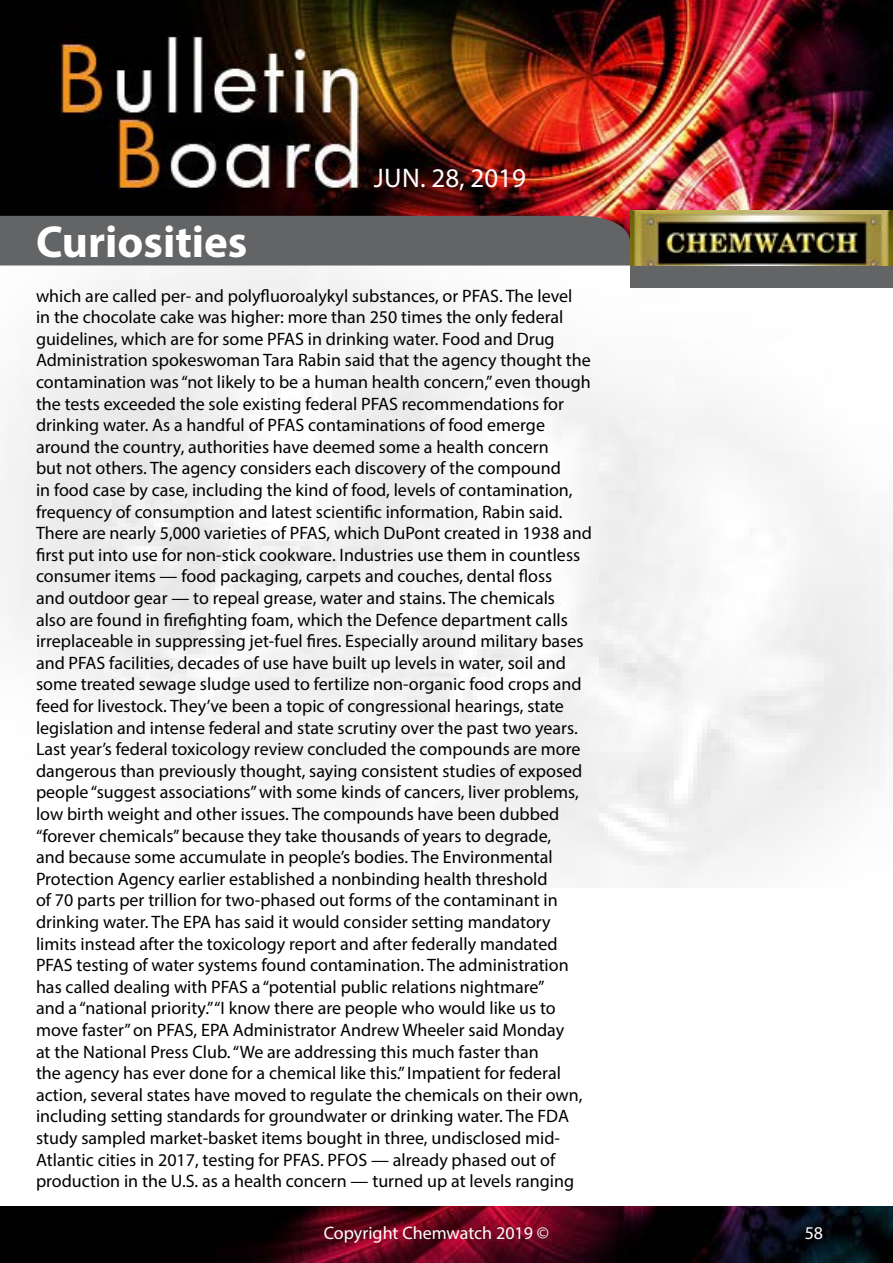
<style>
.page{position:relative;width:893px;height:1263px;background:#fff}
.page>*{position:absolute;margin:0;border:0;box-sizing:border-box;transform-origin:0 0}
.t1{font:700 45px "Myriad Pro";color:#fff}
.t2{font:27px "Myriad Pro";color:#fff}
.t3{font:18px/21.6px "Myriad Pro";color:#000}
.t4{font:18px "Myriad Pro";color:#fff}
</style>
<div class="page">
<img style="left:0;top:0;width:893px;height:887px">
<img style="left:892px;top:288px;width:1px;height:599px">
<div style="left:630px;top:265px;width:263px;height:23px;background:#636466"></div>
<img style="left:630px;top:210px;width:262px;height:56px">
<div style="left:0;top:216px;width:630px;height:50px;background:#636466"></div>
<img style="left:0;top:1206px;width:893px;height:57px">
<h2 class="t2" style="left:374px;top:161px;width:154px">Jun. 28, 2019</h2>
<h1 class="t1" style="left:36px;top:213px;width:213px">Curiosities</h1>
<p class="t3" style="left:36px;top:284px;width:557px">which are called per- and polyfluoroalykyl substances, or PFAS. The level<br>in the chocolate cake was higher: more than 250 times the only federal guidelines, which are for some PFAS in drinking water. Food and Drug Administration spokeswoman Tara Rabin said that the agency thought the contamination was “not likely to be a human health concern,” even though the tests exceeded the sole existing federal PFAS recommendations for drinking water. As a handful of PFAS contaminations of food emerge around the country, authorities have deemed some a health concern<br>but not others. The agency considers each discovery of the compound<br>in food case by case, including the kind of food, levels of contamination, frequency of consumption and latest scientific information, Rabin said.<br>There are nearly 5,000 varieties of PFAS, which DuPont created in 1938 and first put into use for non-stick cookware. Industries use them in countless consumer items — food packaging, carpets and couches, dental floss<br>and outdoor gear — to repeal grease, water and stains. The chemicals<br>also are found in firefighting foam, which the Defence department calls irreplaceable in suppressing jet-fuel fires. Especially around military bases and PFAS facilities, decades of use have built up levels in water, soil and some treated sewage sludge used to fertilize non-organic food crops and feed for livestock. They’ve been a topic of congressional hearings, state legislation and intense federal and state scrutiny over the past two years.<br>Last year’s federal toxicology review concluded the compounds are more dangerous than previously thought, saying consistent studies of exposed people “suggest associations” with some kinds of cancers, liver problems, low birth weight and other issues. The compounds have been dubbed “forever chemicals” because they take thousands of years to degrade,<br>and because some accumulate in people’s bodies. The Environmental Protection Agency earlier established a nonbinding health threshold<br>of 70 parts per trillion for two-phased out forms of the contaminant in drinking water. The EPA has said it would consider setting mandatory limits instead after the toxicology report and after federally mandated PFAS testing of water systems found contamination. The administration has called dealing with PFAS a “potential public relations nightmare”<br>and a “national priority.” “I know there are people who would like us to move faster” on PFAS, EPA Administrator Andrew Wheeler said Monday<br>at the National Press Club. “We are addressing this much faster than<br>the agency has ever done for a chemical like this.” Impatient for federal action, several states have moved to regulate the chemicals on their own, including setting standards for groundwater or drinking water. The FDA study sampled market-basket items bought in three, undisclosed mid-Atlantic cities in 2017, testing for PFAS. PFOS — already phased out of production in the U.S. as a health concern — turned up at levels ranging</p>
<p class="t4" style="left:324px;top:1222px;width:227px">Copyright Chemwatch 2019 ©</p>
<p class="t4" style="left:805px;top:1222px;width:20px">58</p>
</div>
